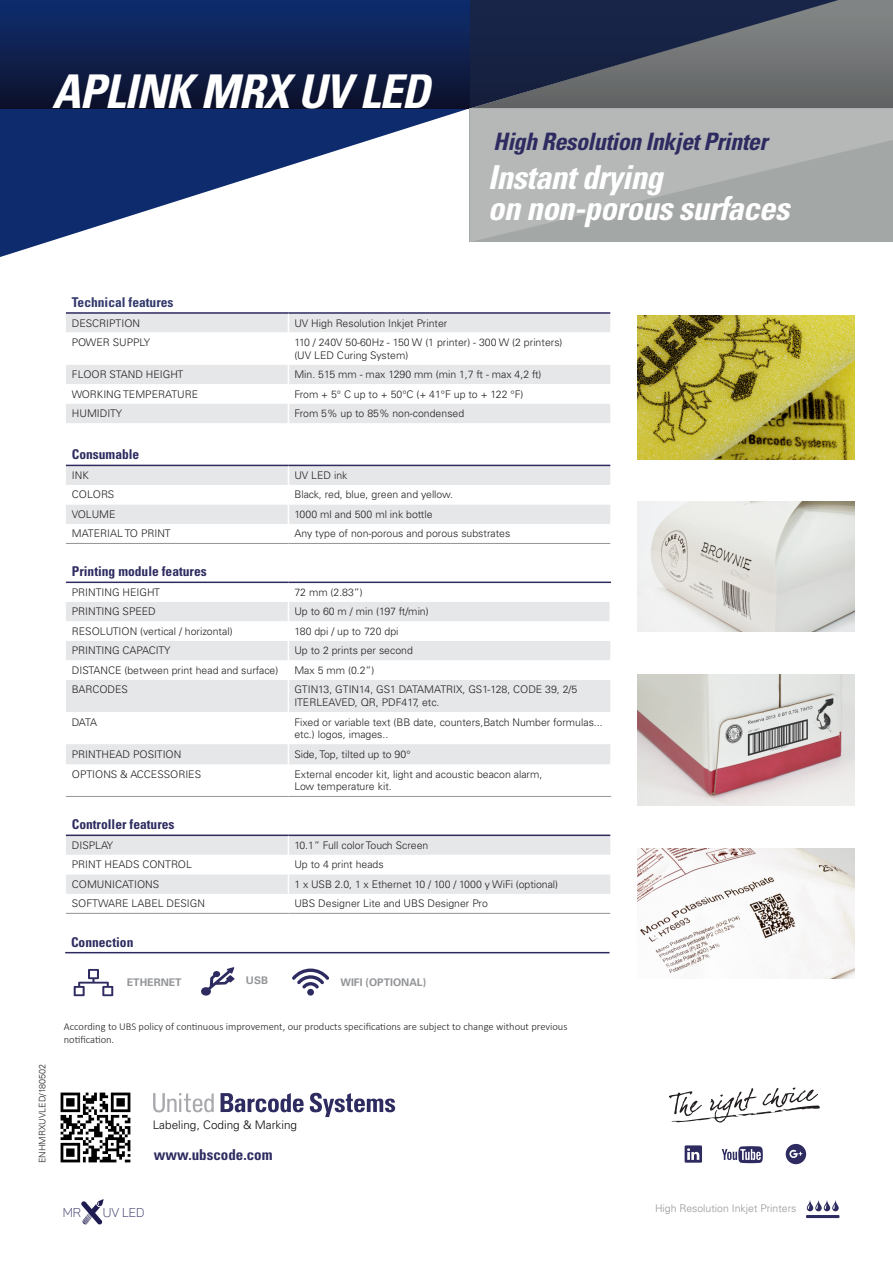
<style>
.page{position:relative;width:893px;height:1263px;background:#fff}
.page>*{position:absolute;margin:0;border:0;box-sizing:border-box;transform-origin:0 0}
.t1{font:italic 700 condensed 46.5px "Univers";letter-spacing:-.02em;color:#fff}
.t2{font:italic 700 condensed 33px "Univers";letter-spacing:-.02em;color:#fff}
.t3{font:italic 700 condensed 24px "Univers";letter-spacing:-.02em;color:#2d2b60}
.t4{font:700 condensed 15px "Univers";color:#2d2b60}
.t5{font:700 condensed 13.5px "Univers LT Std";color:#2d2b60}
.t6{font:700 condensed 13.5px "Univers LT Std";color:#32396b}
.t7{font:700 condensed 13.5px "Univers";color:#2d2b60}
.t8{font:12.6px "Panton Light Caps";color:#2d2b60}
.t9{font:300 11.7px "Univers";color:#0b090c}
.t10{font:300 10.5px/12.6px "Univers LT Std";color:#231f20}
.t11{font:300 10.5px/12.6px "Calibri";color:#231f20}
.t12{font:300 10.5px "Univers";color:#939598}
.t13{font:700 10.5px "Univers LT Std";color:#939598}
.t14{font:300 10.5px "Univers";color:#231f20}
.t15{font:300 9px "Univers";color:#231f20}
</style>
<div class="page">
<svg style="left:66px;top:314px;width:544px;height:580px"></svg>
<svg style="left:66px;top:332px;width:544px;height:211px"></svg>
<svg style="left:66px;top:583px;width:544px;height:291px"></svg>
<svg style="left:288px;top:314px;width:1px;height:18px"></svg>
<hr style="left:288px;top:332px;width:1px;height:33px;background:#fff">
<svg style="left:288px;top:365px;width:1px;height:58px"></svg>
<svg style="left:288px;top:466px;width:1px;height:77px"></svg>
<hr style="left:288px;top:680px;width:1px;height:32px;background:#fff">
<hr style="left:288px;top:712px;width:1px;height:32px;background:#fff">
<svg style="left:288px;top:744px;width:1px;height:20px"></svg>
<svg style="left:288px;top:836px;width:1px;height:77px"></svg>
<hr style="left:66px;top:543px;width:222px;height:1px;background:#939598">
<hr style="left:288px;top:543px;width:322px;height:1px;background:#939598">
<hr style="left:66px;top:913px;width:222px;height:1px;background:#939598">
<hr style="left:288px;top:913px;width:322px;height:1px;background:#939598">
<hr style="left:66px;top:834px;width:222px;height:2px;background:#2d2b60">
<hr style="left:288px;top:834px;width:322px;height:2px;background:#2d2b60">
<hr style="left:66px;top:465px;width:222px;height:1px;background:#2d2b60">
<hr style="left:288px;top:465px;width:322px;height:1px;background:#2d2b60">
<hr style="left:66px;top:312px;width:222px;height:2px;background:#2d2b60">
<hr style="left:288px;top:312px;width:322px;height:2px;background:#2d2b60">
<svg style="left:288px;top:583px;width:1px;height:97px"></svg>
<svg style="left:609px;top:583px;width:2px;height:38px"></svg>
<hr style="left:66px;top:582px;width:222px;height:1px;background:#2d2b60">
<hr style="left:288px;top:582px;width:323px;height:1px;background:#2d2b60">
<hr style="left:288px;top:764px;width:1px;height:32px;background:#fff">
<hr style="left:609px;top:764px;width:2px;height:32px;background:#fff">
<hr style="left:66px;top:796px;width:222px;height:1px;background:#939598">
<hr style="left:288px;top:796px;width:323px;height:1px;background:#939598">
<hr style="left:65px;top:952px;width:545px;height:1px;background:#2d2b60">
<svg style="left:74px;top:969px;width:39px;height:27px"></svg>
<svg style="left:201px;top:967px;width:34px;height:28px"></svg>
<svg style="left:292px;top:968px;width:37px;height:27px"></svg>
<img style="left:60px;top:1092px;width:71px;height:71px">
<hr style="left:806px;top:1215px;width:33px;height:3px;background:#2d2b60">
<svg style="left:807px;top:1200px;width:32px;height:11px"></svg>
<svg style="left:310px;top:1093px;width:85px;height:24px"></svg>
<svg style="left:221px;top:1093px;width:83px;height:20px"></svg>
<svg style="left:153px;top:1093px;width:61px;height:20px"></svg>
<svg style="left:669px;top:1087px;width:151px;height:36px"></svg>
<svg style="left:685px;top:1145px;width:17px;height:18px"></svg>
<svg style="left:722px;top:1146px;width:41px;height:17px"></svg>
<div style="left:786px;top:1144px;width:20px;height:20px;background:#2d2b60;border-radius:50%"></div>
<svg style="left:789px;top:1149px;width:13px;height:9px"></svg>
<svg style="left:81px;top:1199px;width:23px;height:25px"></svg>
<img style="left:638px;top:675px;width:217px;height:130px">
<img style="left:638px;top:848px;width:217px;height:131px">
<img style="left:638px;top:501px;width:217px;height:130px">
<img style="left:638px;top:316px;width:217px;height:143px">
<svg style="left:0;top:108px;width:470px;height:149px"></svg>
<div style="left:0;top:0;width:470px;height:108px;background:linear-gradient(to bottom,#0e2e70,#0e112b)"></div>
<svg style="left:838px;top:0;width:55px;height:108px;background:#727576"></svg>
<svg style="left:470px;top:0;width:368px;height:108px;background:#41495a"></svg>
<svg style="left:470px;top:108px;width:423px;height:134px;background:#aeb1b1"></svg>
<p class="t1" style="left:52px;top:63px;width:379px">APLINK MRX UV LED</p>
<p class="t3" style="left:493px;top:126px;width:276px">High Resolution Inkjet Printer</p>
<p class="t2" style="left:488px;top:157px;width:176px">Instant drying</p>
<p class="t2" style="left:488px;top:188px;width:303px">on non-porous surfaces</p>
<p class="t6" style="left:72px;top:294px;width:103px">Technical features</p>
<p class="t10" style="left:72px;top:316px;width:70px">DESCRIPTION</p>
<p class="t10" style="left:294px;top:316px;width:155px">UV High Resolution Inkjet Printer</p>
<p class="t10" style="left:72px;top:336px;width:80px">POWER SUPPLY</p>
<p class="t10" style="left:294px;top:336px;width:270px">110 / 240V 50-60Hz - 150 W (1 printer) - 300 W (2 printers)</p>
<p class="t10" style="left:294px;top:349px;width:115px">(UV LED Curing System)</p>
<p class="t10" style="left:72px;top:368px;width:113px">FLOOR STAND HEIGHT</p>
<p class="t10" style="left:294px;top:368px;width:249px">Min. 515 mm - max 1290 mm (min 1,7 ft - max 4,2 ft)</p>
<p class="t10" style="left:72px;top:388px;width:128px">WORKING TEMPERATURE</p>
<p class="t10" style="left:294px;top:388px;width:231px">From + 5° C up to + 50°C (+ 41°F up to + 122 °F)</p>
<p class="t10" style="left:72px;top:407px;width:52px">HUMIDITY</p>
<p class="t10" style="left:294px;top:407px;width:171px">From 5% up to 85% non-condensed</p>
<p class="t5" style="left:72px;top:446px;width:69px">Consumable</p>
<p class="t10" style="left:72px;top:469px;width:18px">INK</p>
<p class="t10" style="left:294px;top:469px;width:55px">UV LED ink</p>
<p class="t10" style="left:72px;top:488px;width:44px">COLORS</p>
<p class="t10" style="left:294px;top:488px;width:160px">Black, red, blue, green and yellow.</p>
<p class="t10" style="left:72px;top:508px;width:45px">VOLUME</p>
<p class="t10" style="left:294px;top:508px;width:140px">1000 ml and 500 ml ink bottle</p>
<p class="t10" style="left:72px;top:527px;width:100px">MATERIAL TO PRINT</p>
<p class="t10" style="left:294px;top:527px;width:217px">Any type of non-porous and porous substrates</p>
<p class="t5" style="left:72px;top:563px;width:137px">Printing module features</p>
<p class="t10" style="left:72px;top:586px;width:90px">PRINTING HEIGHT</p>
<p class="t10" style="left:294px;top:586px;width:70px">72 mm (2.83”)</p>
<p class="t10" style="left:72px;top:605px;width:85px">PRINTING SPEED</p>
<p class="t10" style="left:294px;top:605px;width:136px">Up to 60 m / min (197 ft/min)</p>
<p class="t10" style="left:72px;top:625px;width:162px">RESOLUTION (vertical / horizontal)</p>
<p class="t10" style="left:294px;top:625px;width:106px">180 dpi / up to 720 dpi</p>
<p class="t10" style="left:72px;top:644px;width:100px">PRINTING CAPACITY</p>
<p class="t10" style="left:294px;top:644px;width:120px">Up to 2 prints per second</p>
<p class="t10" style="left:72px;top:664px;width:208px">DISTANCE (between print head and surface)</p>
<p class="t10" style="left:294px;top:664px;width:81px">Max 5 mm (0.2”)</p>
<p class="t10" style="left:72px;top:683px;width:58px">BARCODES</p>
<p class="t10" style="left:294px;top:683px;width:284px">GTIN13, GTIN14, GS1 DATAMATRIX, GS1-128, CODE 39, 2/5<br>ITERLEAVED, QR, PDF417, etc.</p>
<p class="t10" style="left:72px;top:715px;width:27px">DATA</p>
<p class="t10" style="left:294px;top:715px;width:310px">Fixed or variable text (BB date, counters,Batch Number formulas... etc.) logos, images..</p>
<p class="t10" style="left:72px;top:748px;width:111px">PRINTHEAD POSITION</p>
<p class="t14" style="left:294px;top:748px;width:118px">Side, Top, tilted up to 90°</p>
<p class="t10" style="left:72px;top:768px;width:131px">OPTIONS &amp; ACCESSORIES</p>
<p class="t10" style="left:294px;top:768px;width:249px">External encoder kit, light and acoustic beacon alarm,</p>
<p class="t10" style="left:294px;top:780px;width:99px">Low temperature kit.</p>
<p class="t5" style="left:72px;top:816px;width:104px">Controller features</p>
<p class="t10" style="left:72px;top:839px;width:43px">DISPLAY</p>
<p class="t10" style="left:294px;top:839px;width:135px">10.1” Full color Touch Screen</p>
<p class="t10" style="left:72px;top:858px;width:121px">PRINT HEADS CONTROL</p>
<p class="t10" style="left:294px;top:858px;width:91px">Up to 4 print heads</p>
<p class="t10" style="left:72px;top:878px;width:89px">COMUNICATIONS</p>
<p class="t10" style="left:294px;top:878px;width:265px">1 x USB 2.0, 1 x Ethernet 10 / 100 / 1000 y WiFi (optional)</p>
<p class="t10" style="left:72px;top:897px;width:135px">SOFTWARE LABEL DESIGN</p>
<p class="t10" style="left:294px;top:897px;width:195px">UBS Designer Lite and UBS Designer Pro</p>
<p class="t7" style="left:71px;top:934px;width:64px">Connection</p>
<p class="t13" style="left:127px;top:976px;width:56px">ETHERNET</p>
<p class="t13" style="left:246px;top:974px;width:24px">USB</p>
<p class="t13" style="left:341px;top:976px;width:87px">WIFI (OPTIONAL)</p>
<p class="t15" style="left:37px;top:1163px;width:101px;rotate:-90deg">ENHMRXUVLED/180502</p>
<p class="t11" style="left:64px;top:1020px;width:505px">According to UBS policy of continuous improvement, our products specifications are subject to change without previous notification.</p>
<p class="t9" style="left:153px;top:1117px;width:146px">Labeling, Coding &amp; Marking</p>
<p class="t4" style="left:154px;top:1146px;width:120px">www.ubscode.com</p>
<p class="t8" style="left:63px;top:1205px;width:20px">MR</p>
<p class="t8" style="left:103px;top:1205px;width:43px">UV LED</p>
<p class="t12" style="left:655px;top:1202px;width:143px">High Resolution Inkjet Printers</p>
</div>
